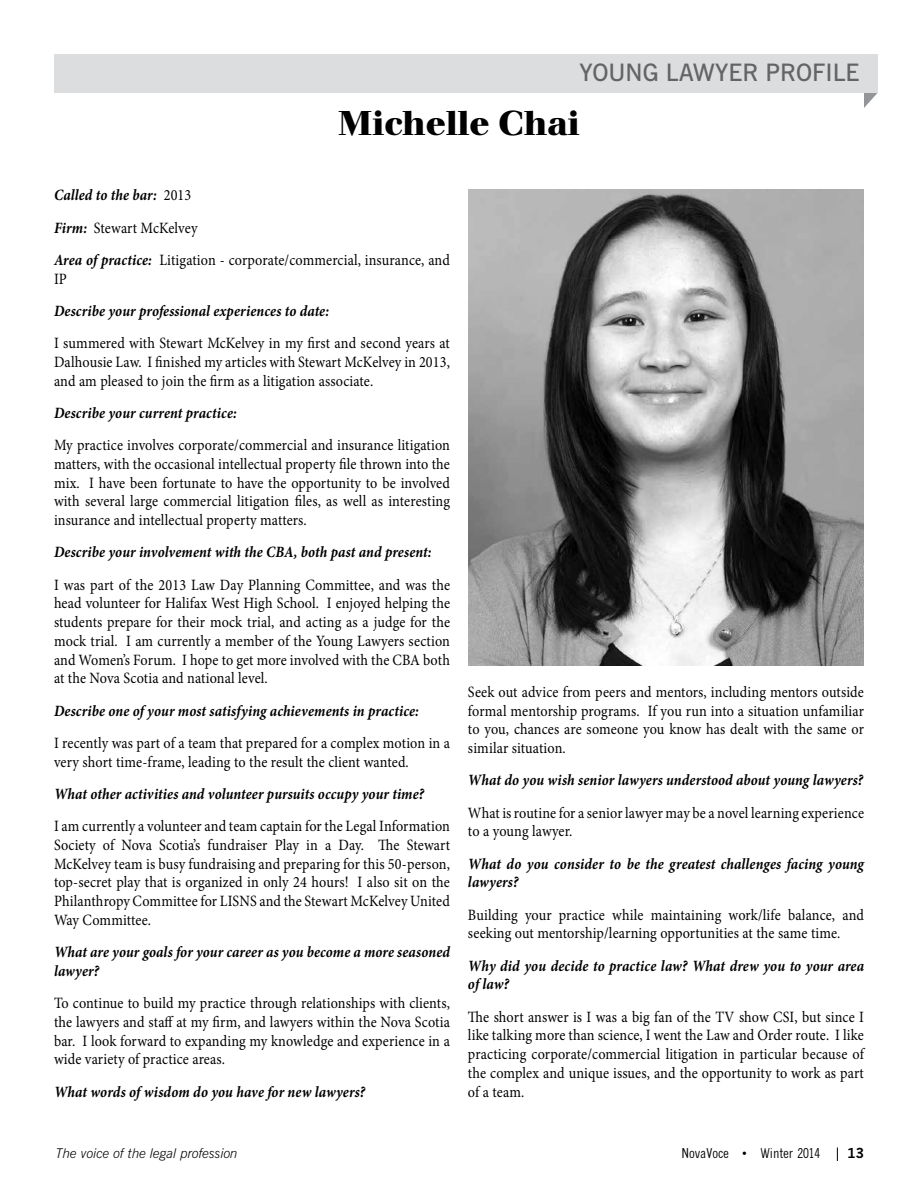
<style>
.page{position:relative;width:918px;height:1188px;background:#fff}
.page>*{position:absolute;margin:0;border:0;box-sizing:border-box;transform-origin:0 0}
.t1{font:700 36px "Walbaum Buc T";color:#000}
.t2{font:600 24px "News Gothic BT";color:#636466}
.t3{font:15.75px/18.8px "Minion Pro";letter-spacing:.01em;color:#000;text-align:justify;scale:.9 1}
.t4{font:italic 700 15.75px/18.8px "Minion Pro";letter-spacing:.005em;color:#000;scale:.9 1}
.t5{font:italic 300 13.5px "News Gothic BT";color:#000}
.t6{font:condensed 13.5px "M News Gothic";color:#000}
.t7{font:700 13.5px "M News Gothic";color:#000}
.s1{font-weight:700;font-style:italic}
</style>
<div class="page">
<svg style="left:837px;top:1148px;width:1px;height:13px"></svg>
<svg style="left:864px;top:93px;width:13px;height:15px"></svg>
<div style="left:54px;top:54px;width:824px;height:39px;background:#dcddde"></div>
<img style="left:468px;top:189px;width:396px;height:476px">
<h2 class="t2" style="left:580px;top:58px;width:281px">YOUNG LAWYER PROFILE</h2>
<h1 class="t1" style="left:338px;top:103px;width:243px">Michelle Chai</h1>
<p class="t3" style="left:54px;top:179px;width:441px;line-height:32.2px;text-align:left"><span class="s1">Called to the bar:</span> 2013<br><span class="s1">Firm:</span> Stewart McKelvey<br><span class="s1">Area of practice:</span> Litigation - corporate/commercial, insurance, and</p>
<p class="t3" style="left:54px;top:269px;width:16px">IP</p>
<p class="t4" style="left:54px;top:301px;width:307px">Describe your professional experiences to date:</p>
<p class="t3" style="left:54px;top:334px;width:442px">I summered with Stewart McKelvey in my first and second years at Dalhousie Law. I finished my articles with Stewart McKelvey in 2013, and am pleased to join the firm as a litigation associate.</p>
<p class="t4" style="left:54px;top:403px;width:205px">Describe your current practice:</p>
<p class="t3" style="left:54px;top:436px;width:442px">My practice involves corporate/commercial and insurance litigation matters, with the occasional intellectual property file thrown into the mix. I have been fortunate to have the opportunity to be involved with several large commercial litigation files, as well as interesting insurance and intellectual property matters.</p>
<p class="t4" style="left:54px;top:543px;width:421px">Describe your involvement with the CBA, both past and present:</p>
<p class="t3" style="left:54px;top:575px;width:442px">I was part of the 2013 Law Day Planning Committee, and was the head volunteer for Halifax West High School. I enjoyed helping the students prepare for their mock trial, and acting as a judge for the mock trial. I am currently a member of the Young Lawyers section and Women’s Forum. I hope to get more involved with the CBA both at the Nova Scotia and national level.</p>
<p class="t4" style="left:54px;top:701px;width:407px">Describe one of your most satisfying achievements in practice:</p>
<p class="t3" style="left:54px;top:734px;width:442px">I recently was part of a team that prepared for a complex motion in a very short time-frame, leading to the result the client wanted.</p>
<p class="t4" style="left:54px;top:784px;width:413px">What other activities and volunteer pursuits occupy your time?</p>
<p class="t3" style="left:54px;top:817px;width:442px">I am currently a volunteer and team captain for the Legal Information Society of Nova Scotia’s fundraiser Play in a Day. The Stewart McKelvey team is busy fundraising and preparing for this 50-person, top-secret play that is organized in only 24 hours! I also sit on the Philanthropy Committee for LISNS and the Stewart McKelvey United Way Committee.</p>
<p class="t4" style="left:54px;top:942px;width:442px">What are your goals for your career as you become a more seasoned lawyer?</p>
<p class="t3" style="left:54px;top:994px;width:441px">To continue to build my practice through relationships with clients, the lawyers and staff at my firm, and lawyers within the Nova Scotia bar. I look forward to expanding my knowledge and experience in a wide variety of practice areas.</p>
<p class="t4" style="left:54px;top:1082px;width:347px">What words of wisdom do you have for new lawyers?</p>
<p class="t3" style="left:468px;top:683px;width:442px">Seek out advice from peers and mentors, including mentors outside formal mentorship programs. If you run into a situation unfamiliar to you, chances are someone you know has dealt with the same or similar situation.</p>
<p class="t4" style="left:468px;top:771px;width:441px">What do you wish senior lawyers understood about young lawyers?</p>
<p class="t3" style="left:468px;top:803px;width:442px">What is routine for a senior lawyer may be a novel learning experience to a young lawyer.</p>
<p class="t4" style="left:468px;top:854px;width:441px">What do you consider to be the greatest challenges facing young lawyers?</p>
<p class="t3" style="left:468px;top:905px;width:442px">Building your practice while maintaining work/life balance, and seeking out mentorship/learning opportunities at the same time.</p>
<p class="t4" style="left:468px;top:956px;width:442px">Why did you decide to practice law? What drew you to your area of law?</p>
<p class="t3" style="left:468px;top:1007px;width:441px">The short answer is I was a big fan of the TV show CSI, but since I like talking more than science, I went the Law and Order route. I like practicing corporate/commercial litigation in particular because of the complex and unique issues, and the opportunity to work as part of a team.</p>
<p class="t5" style="left:56px;top:1145px;width:183px">The voice of the legal profession</p>
<p class="t6" style="left:681px;top:1146px;width:141px">NovaVoce • Winter 2014</p>
<p class="t7" style="left:847px;top:1145px;width:18px">13</p>
</div>
